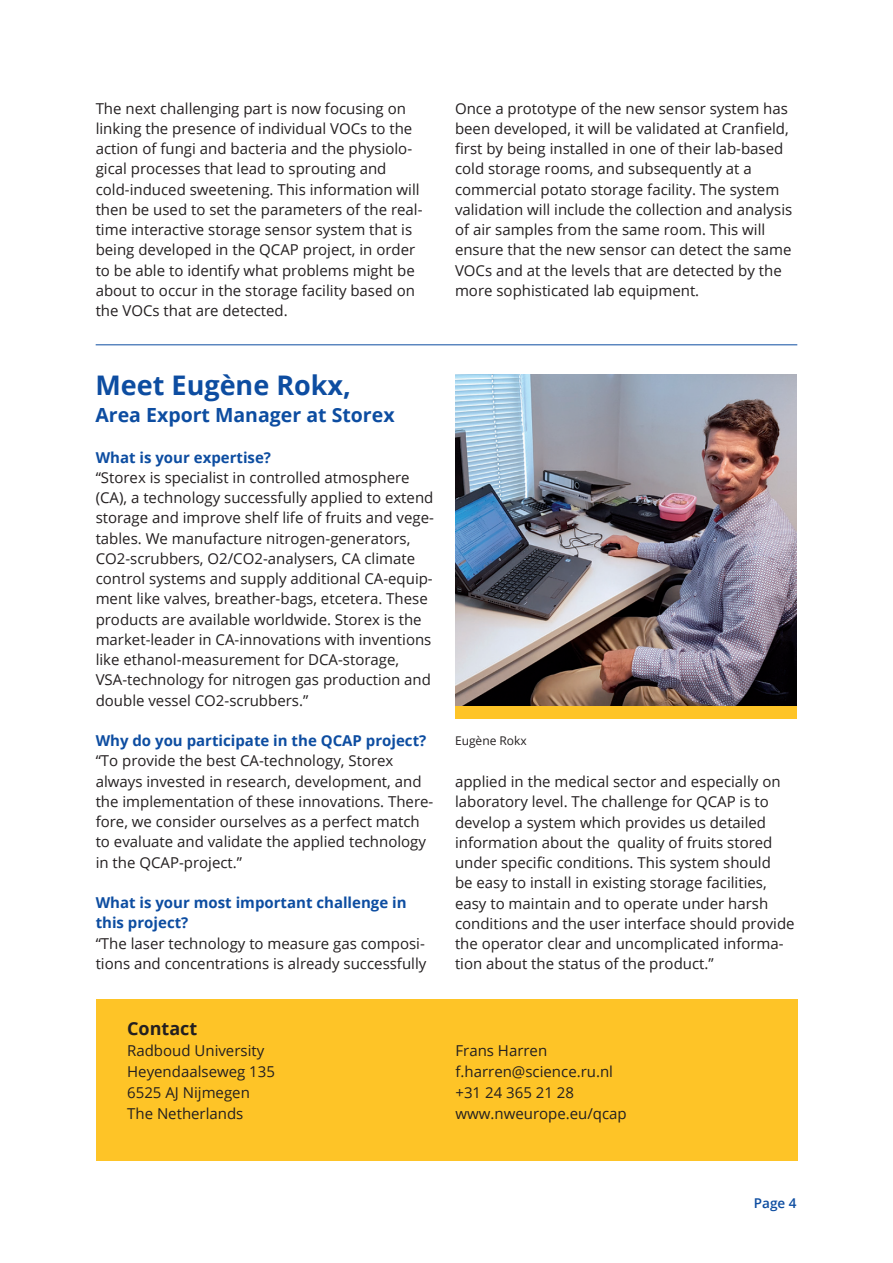
<style>
.page{position:relative;width:893px;height:1263px;background:#fff}
.page>*{position:absolute;margin:0;border:0;box-sizing:border-box;transform-origin:0 0}
.t1{font:700 27px "Open Sans";color:#0d4da1}
.t2{font:700 19.5px "Open Sans";color:#0d4da1}
.t3{font:700 18px "Open Sans";color:#231f20}
.t4{font:15px/20.2px "Open Sans";color:#231f20}
.t5{font:700 15px/20.2px "Open Sans";color:#0d4da1}
.t6{font:600 13.5px "Open Sans";color:#0d4da1}
.t7{font:12px "Open Sans";color:#231f20}
</style>
<div class="page">
<div style="left:96px;top:1000px;width:701px;height:161px;background:#fec427"></div>
<img style="left:455px;top:374px;width:341px;height:332px">
<div style="left:455px;top:706px;width:342px;height:12px;background:#fec427"></div>
<hr style="left:96px;top:344px;width:701px;height:1px;background:#0d4da1">
<p class="t4" style="left:96px;top:98px;width:328px">The next challenging part is now focusing on linking the presence of individual VOCs to the action of fungi and bacteria and the physiolo&shy;gical processes that lead to sprouting and cold-induced sweetening. This information will then be used to set the parameters of the real&shy;time interactive storage sensor system that is being developed in the QCAP project, in order to be able to identify what problems might be about to occur in the storage facility based on the VOCs that are detected.</p>
<p class="t4" style="left:455px;top:98px;width:339px">Once a prototype of the new sensor system has been developed, it will be validated at Cranfield, first by being installed in one of their lab-based cold storage rooms, and subsequently at a commercial potato storage facility. The system validation will include the collection and analysis of air samples from the same room. This will ensure that the new sensor can detect the same VOCs and at the levels that are detected by the more sophisticated lab equipment.</p>
<h1 class="t1" style="left:95px;top:366px;width:257px">Meet Eugène Rokx,</h1>
<h2 class="t2" style="left:95px;top:401px;width:301px">Area Export Manager at Storex</h2>
<p class="t5" style="left:96px;top:447px;width:177px">What is your expertise?</p>
<p class="t4" style="left:96px;top:467px;width:340px">“Storex is specialist in controlled atmosphere (CA), a technology successfully applied to extend storage and improve shelf life of fruits and vege&shy;tables. We manufacture nitrogen-generators, CO2-scrubbers, O2/CO2-analysers, CA climate control systems and supply additional CA-equip&shy;ment like valves, breather-bags, etcetera. These products are available worldwide. Storex is the market-leader in CA-innovations with inventions like ethanol-measurement for DCA-storage, VSA-technology for nitrogen gas production and double vessel CO2-scrubbers.”</p>
<p class="t5" style="left:96px;top:730px;width:332px">Why do you participate in the QCAP project?</p>
<p class="t4" style="left:96px;top:750px;width:339px">“To provide the best CA-technology, Storex always invested in research, development, and the implementation of these innovations. There&shy;fore, we consider ourselves as a perfect match to evaluate and validate the applied technology in the QCAP-project.”</p>
<p class="t5" style="left:96px;top:892px;width:312px">What is your most important challenge in this project?</p>
<p class="t4" style="left:96px;top:933px;width:332px">“The laser technology to measure gas composi&shy;tions and concentrations is already successfully</p>
<p class="t7" style="left:455px;top:732px;width:73px">Eugène Rokx</p>
<p class="t4" style="left:455px;top:771px;width:341px">applied in the medical sector and especially on laboratory level. The challenge for QCAP is to develop a system which provides us detailed information about the quality of fruits stored under specific conditions. This system should<br>be easy to install in existing storage facilities, easy to maintain and to operate under harsh conditions and the user interface should provide the operator clear and uncomplicated informa&shy;tion about the status of the product.”</p>
<p class="t3" style="left:127px;top:1016px;width:72px">Contact</p>
<p class="t4" style="left:127px;top:1040px;width:149px;line-height:21px">Radboud University<br>Heyendaalseweg 135<br>6525 AJ Nijmegen<br>The Netherlands</p>
<p class="t4" style="left:455px;top:1040px;width:173px;line-height:21px">Frans Harren f.harren@science.ru.nl +31 24 365 21 28 www.nweurope.eu/qcap</p>
<p class="t6" style="left:754px;top:1194px;width:44px">Page 4</p>
</div>
